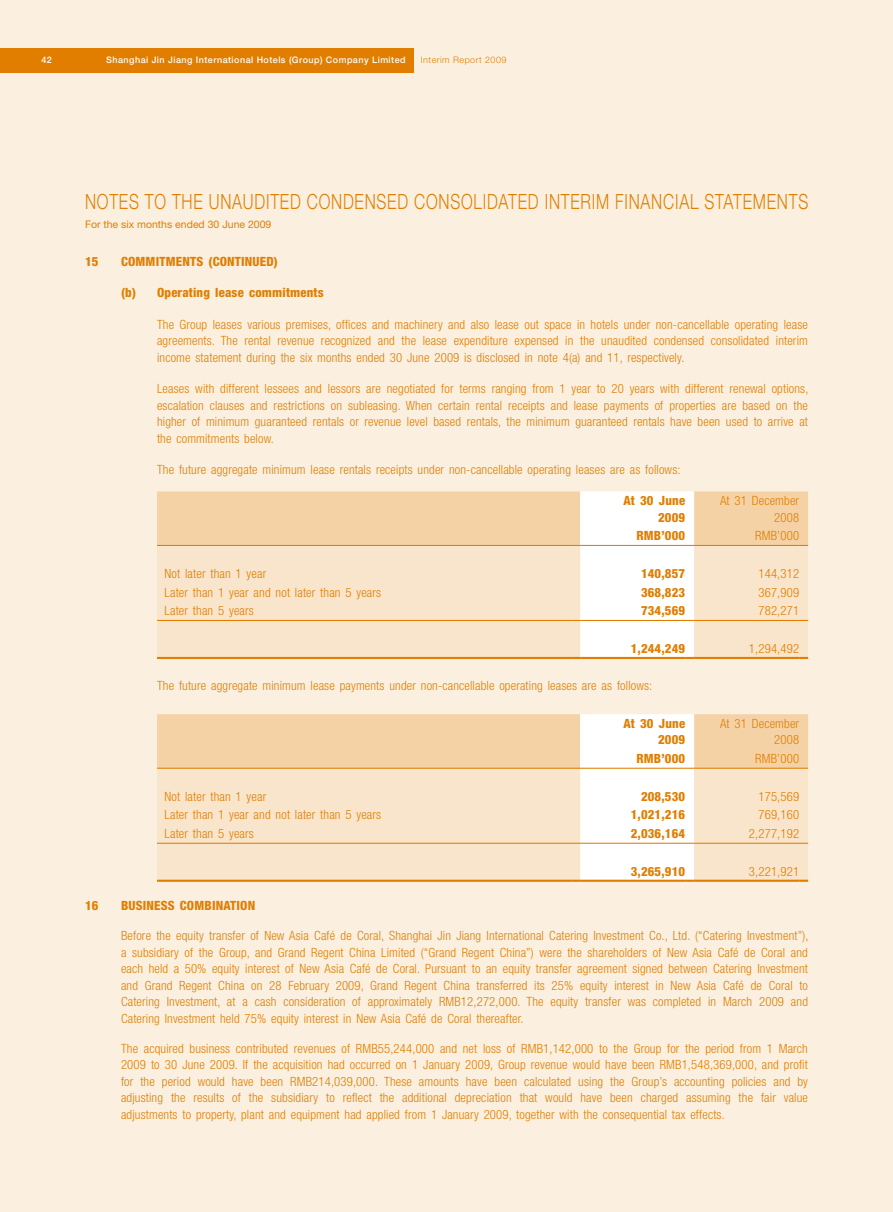
<style>
.page{position:relative;width:893px;height:1212px;background:#fbf0e0}
.page>*{position:absolute;margin:0;border:0;box-sizing:border-box;transform-origin:0 0}
.t1{font:300 21px "Helvetica Neue LT Std";letter-spacing:.05em;color:#e17e00;scale:.75 1}
.t2{font:300 condensed 12.75px/16.5px "Helvetica Neue LT Std";letter-spacing:.01em;color:#e17e00;text-align:justify}
.t3{font:800 condensed 12.75px/16.5px "Helvetica Neue LT Std";letter-spacing:.015em;color:#e17e00;text-align:right}
.t4{font:10.5px "Helvetica Neue LT Std";color:#e17e00}
.t5{font:500 9px "Helvetica Neue LT Std";letter-spacing:.05em;color:#fff}
.t6{font:300 9px "Helvetica Neue LT Std";letter-spacing:.05em;color:#e17e00}
</style>
<div class="page">
<div style="left:0;top:48px;width:414px;height:24px;background:#e17e00"></div>
<div style="left:157px;top:491px;width:651px;height:54px;background:#f5d2a6"></div>
<div style="left:580px;top:491px;width:114px;height:54px;background:#fff"></div>
<svg style="left:157px;top:546px;width:651px;height:334px;fill:#f9e5cc"></svg>
<hr style="left:157px;top:657px;width:414px;height:2px;background:#e17e00">
<svg style="left:571px;top:657px;width:9px;height:2px"></svg>
<hr style="left:580px;top:657px;width:105px;height:2px;background:#e17e00">
<svg style="left:685px;top:657px;width:9px;height:2px"></svg>
<hr style="left:694px;top:657px;width:105px;height:2px;background:#e17e00">
<svg style="left:799px;top:657px;width:9px;height:2px"></svg>
<hr style="left:157px;top:880px;width:414px;height:2px;background:#e17e00">
<svg style="left:571px;top:880px;width:9px;height:2px"></svg>
<hr style="left:580px;top:880px;width:105px;height:2px;background:#e17e00">
<svg style="left:685px;top:880px;width:9px;height:2px"></svg>
<hr style="left:694px;top:880px;width:105px;height:2px;background:#e17e00">
<svg style="left:799px;top:880px;width:9px;height:2px"></svg>
<hr style="left:157px;top:545px;width:414px;height:1px;background:#e17e00">
<hr style="left:580px;top:545px;width:105px;height:1px;background:#e17e00">
<hr style="left:694px;top:545px;width:105px;height:1px;background:#e17e00">
<hr style="left:157px;top:620px;width:414px;height:1px;background:#e17e00">
<hr style="left:580px;top:620px;width:105px;height:1px;background:#e17e00">
<hr style="left:694px;top:620px;width:105px;height:1px;background:#e17e00">
<hr style="left:157px;top:768px;width:414px;height:1px;background:#e17e00">
<hr style="left:580px;top:768px;width:105px;height:1px;background:#e17e00">
<hr style="left:694px;top:768px;width:105px;height:1px;background:#e17e00">
<hr style="left:157px;top:843px;width:414px;height:1px;background:#e17e00">
<hr style="left:580px;top:843px;width:105px;height:1px;background:#e17e00">
<hr style="left:694px;top:843px;width:105px;height:1px;background:#e17e00">
<p class="t5" style="left:41px;top:54px;width:6px">42</p>
<p class="t5" style="left:106px;top:54px;width:301px">Shanghai Jin Jiang International Hotels (Group) Company Limited</p>
<p class="t6" style="left:421px;top:54px;width:87px">Interim Report 2009</p>
<h1 class="t1" style="left:85px;top:189px;width:966px">NOTES TO THE UNAUDITED CONDENSED CONSOLIDATED INTERIM FINANCIAL STATEMENTS</h1>
<p class="t4" style="left:85px;top:218px;width:188px">For the six months ended 30 June 2009</p>
<p class="t3" style="left:85px;top:253px;width:24px">15 COMMITME</p>
<p class="t3" style="left:182px;top:253px;width:97px">NTS (CONTI NUED)</p>
<p class="t3" style="left:121px;top:284px;width:204px">(B) OPERATING LEASE COMMITMENTS</p>
<p class="t2" style="left:157px;top:316px;width:652px">The Group leases various premises, offices and machinery and also lease out space in hotels under non-cancellable operating lease agreements. The rental revenue recognized and the lease expenditure expensed in the unaudited condensed consolidated interim income statement during the six months ended 30 June 2009 is disclosed in note 4(a) and 11, respectively.</p>
<p class="t2" style="left:157px;top:380px;width:653px">Leases with different lessees and lessors are negotiated for terms ranging from 1 year to 20 years with different renewal options, escalation clauses and restrictions on subleasing. When certain rental receipts and lease payments of properties are based on the higher of minimum guaranteed rentals or revenue level based rentals, the minimum guaranteed rentals have been used to arrive at the commitments below.</p>
<p class="t2" style="left:157px;top:461px;width:525px">The future aggregate minimum lease rentals receipts under non-cancellable operating leases are as follows:</p>
<p class="t3" style="left:623px;top:492px;width:63px">AT 30 JUNE<br>2009</p>
<p class="t2" style="left:720px;top:492px;width:81px;text-align:right">At 31 December<br>2008</p>
<p class="t3" style="left:636px;top:527px;width:50px">RMB’000</p>
<p class="t2" style="left:755px;top:527px;width:45px">RMB’000</p>
<p class="t2" style="left:165px;top:565px;width:103px">Not later than 1 year</p>
<p class="t3" style="left:641px;top:565px;width:46px">140,857</p>
<p class="t2" style="left:758px;top:565px;width:42px">144,312</p>
<p class="t2" style="left:165px;top:584px;width:218px">Later than 1 year and not later than 5 years</p>
<p class="t3" style="left:641px;top:583px;width:46px">368,823</p>
<p class="t2" style="left:758px;top:584px;width:42px">367,909</p>
<p class="t2" style="left:165px;top:602px;width:91px">Later than 5 years</p>
<p class="t3" style="left:641px;top:602px;width:46px">734,569</p>
<p class="t2" style="left:758px;top:602px;width:42px">782,271</p>
<p class="t3" style="left:631px;top:640px;width:56px">1,244,249</p>
<p class="t2" style="left:749px;top:640px;width:52px">1,294,492</p>
<p class="t2" style="left:157px;top:677px;width:497px">The future aggregate minimum lease payments under non-cancellable operating leases are as follows:</p>
<p class="t3" style="left:623px;top:715px;width:63px">AT 30 JUNE<br>2009</p>
<p class="t2" style="left:720px;top:715px;width:81px;text-align:right">At 31 December<br>2008</p>
<p class="t3" style="left:636px;top:750px;width:50px">RMB’000</p>
<p class="t2" style="left:755px;top:750px;width:45px">RMB’000</p>
<p class="t2" style="left:165px;top:788px;width:103px">Not later than 1 year</p>
<p class="t3" style="left:641px;top:787px;width:46px">208,530</p>
<p class="t2" style="left:758px;top:788px;width:42px">175,569</p>
<p class="t2" style="left:165px;top:806px;width:218px">Later than 1 year and not later than 5 years</p>
<p class="t3" style="left:631px;top:806px;width:56px">1,021,216</p>
<p class="t2" style="left:758px;top:806px;width:42px">769,160</p>
<p class="t2" style="left:165px;top:825px;width:91px">Later than 5 years</p>
<p class="t3" style="left:631px;top:825px;width:56px">2,036,164</p>
<p class="t2" style="left:749px;top:825px;width:52px">2,277,192</p>
<p class="t3" style="left:631px;top:862px;width:56px">3,265,910</p>
<p class="t2" style="left:749px;top:863px;width:52px">3,221,921</p>
<p class="t3" style="left:85px;top:897px;width:15px">16</p>
<p class="t3" style="left:121px;top:897px;width:41px">BUSINESS</p>
<p class="t3" style="left:180px;top:897px;width:15px">COMBI</p>
<p class="t3" style="left:216px;top:897px;width:15px">NATIO</p>
<p class="t3" style="left:248px;top:897px;width:9px">N</p>
<p class="t2" style="left:121px;top:927px;width:689px">Before the equity transfer of New Asia Café de Coral, Shanghai Jin Jiang International Catering Investment Co., Ltd. (“Catering Investment”), a subsidiary of the Group, and Grand Regent China Limited (“Grand Regent China”) were the shareholders of New Asia Café de Coral and each held a 50% equity interest of New Asia Café de Coral. Pursuant to an equity transfer agreement signed between Catering Investment and Grand Regent China on 28 February 2009, Grand Regent China transferred its 25% equity interest in New Asia Café de Coral to Catering Investment, at a cash consideration of approximately RMB12,272,000. The equity transfer was completed in March 2009 and Catering Investment held 75% equity interest in New Asia Café de Coral thereafter.</p>
<p class="t2" style="left:121px;top:1040px;width:688px">The acquired business contributed revenues of RMB55,244,000 and net loss of RMB1,142,000 to the Group for the period from 1 March 2009 to 30 June 2009. If the acquisition had occurred on 1 January 2009, Group revenue would have been RMB1,548,369,000, and profit for the period would have been RMB214,039,000. These amounts have been calculated using the Group’s accounting policies and by adjusting the results of the subsidiary to reflect the additional depreciation that would have been charged assuming the fair value adjustments to property, plant and equipment had applied from 1 January 2009, together with the consequential tax effects.</p>
</div>
